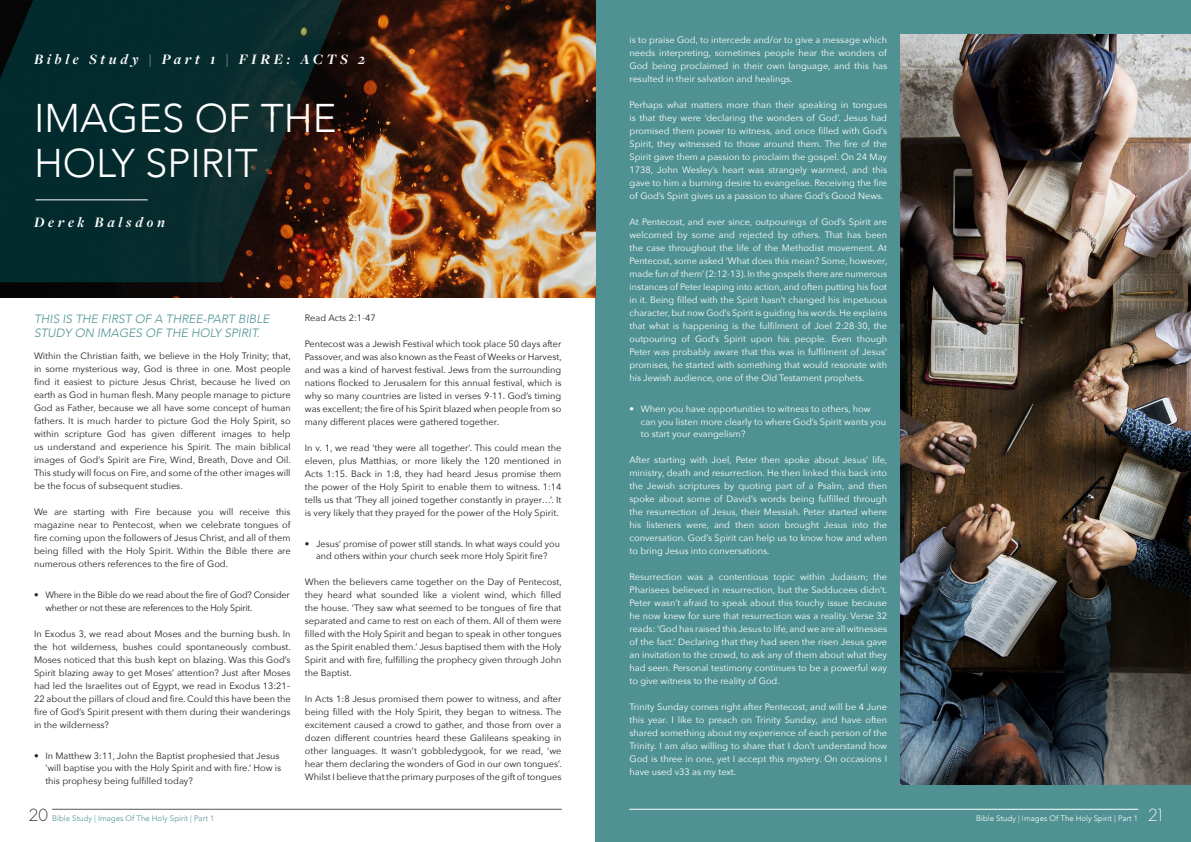
<style>
.page{position:relative;width:1191px;height:842px;background:#fff}
.page>*{position:absolute;margin:0;border:0;box-sizing:border-box;transform-origin:0 0}
.Header_Title{font:300 40px/45px "Avenir";color:#fff}
.t1{font:300 16px "Neue Einstellung";color:#231f20}
.t2{font:300 16px "Neue Einstellung";color:#fff}
.Header_-_Author_Name{font:italic 700 15px "Freight Disp Pro";letter-spacing:.25em;color:#fff}
.Subheading{font:italic 300 12px/14px "Avenir";color:#509293}
.Body{font:9.2px/13px "Avenir Next";color:#231f20;text-align:justify}
.Body-2{font:9.2px/13px "Avenir Next";color:#fff;text-align:justify}
.Body-3{font:9.2px/12.5px "Avenir Next";letter-spacing:-.02em;color:#231f20}
.t3{font:300 7.9px "Avenir";color:#fff}
.t4{font:300 7.9px "Avenir";color:#509293}
</style>
<div class="page">
<div style="left:595px;top:0;width:596px;height:842px;background:#509293"></div>
<img style="left:0;top:0;width:595px;height:297px">
<svg style="left:0;top:0;width:380px;height:282px;background:#192a27"></svg>
<hr style="left:35px;top:200px;width:113px;height:1px;background:#fff">
<hr style="left:629px;top:809px;width:509px;height:1px;background:#fff">
<hr style="left:52px;top:809px;width:509px;height:1px;background:#545557">
<img style="left:900px;top:34px;width:291px;height:751px">
<p class="Header_-_Author_Name" style="left:34px;top:49px;width:332px">Bible Study | Part 1 | FIRE: ACTS 2</p>
<p class="Header_Title" style="left:34px;top:95px;width:304px">IMAGES OF THE<br>HOLY SPIRIT</p>
<p class="Header_-_Author_Name" style="left:34px;top:212px;width:132px">Derek Balsdon</p>
<p class="Subheading" style="left:34px;top:312px;width:237px">THIS IS THE FIRST OF A THREE-PART BIBLE<br>STUDY ON IMAGES OF THE HOLY SPIRIT.</p>
<p class="Body" style="left:34px;top:349px;width:258px">Within the Christian faith, we believe in the Holy Trinity; that, in some mysterious way, God is three in one. Most people find it easiest to picture Jesus Christ, because he lived on earth as God in human flesh. Many people manage to picture God as Father, because we all have some concept of human fathers. It is much harder to picture God the Holy Spirit, so within scripture God has given different images to help us understand and experience his Spirit. The main biblical images of God’s Spirit are Fire, Wind, Breath, Dove and Oil.<br>This study will focus on Fire, and some of the other images will be the focus of subsequent studies.</p>
<p class="Body" style="left:34px;top:505px;width:258px">We are starting with Fire because you will receive this magazine near to Pentecost, when we celebrate tongues of fire coming upon the followers of Jesus Christ, and all of them being filled with the Holy Spirit. Within the Bible there are numerous others references to the fire of God.</p>
<p class="Body-3" style="left:45px;top:588px;width:246px;text-indent:-11px">• Where in the Bible do we read about the fire of God? Consider whether or not these are references to the Holy Spirit.</p>
<p class="Body" style="left:34px;top:626px;width:258px">In Exodus 3, we read about Moses and the burning bush. In the hot wilderness, bushes could spontaneously combust.<br>Moses noticed that this bush kept on blazing. Was this God’s Spirit blazing away to get Moses’ attention? Just after Moses had led the Israelites out of Egypt, we read in Exodus 13:21– 22 about the pillars of cloud and fire. Could this have been the fire of God’s Spirit present with them during their wanderings in the wilderness?</p>
<p class="Body" style="left:45px;top:749px;width:237px;line-height:12.5px;text-align:left;text-indent:-11px">• In Matthew 3:11, John the Baptist prophesied that Jesus ‘will baptise you with the Holy Spirit and with fire.’ How is this prophesy being fulfilled today?</p>
<p class="Body" style="left:305px;top:310px;width:72px">Read Acts 2:1-47</p>
<p class="Body" style="left:305px;top:336px;width:258px">Pentecost was a Jewish Festival which took place 50 days after Passover, and was also known as the Feast of Weeks or Harvest, and was a kind of harvest festival. Jews from the surrounding nations flocked to Jerusalem for this annual festival, which is why so many countries are listed in verses 9-11. God’s timing was excellent; the fire of his Spirit blazed when people from so many different places were gathered together.</p>
<p class="Body" style="left:305px;top:440px;width:258px">In v. 1, we read ‘they were all together’. This could mean the eleven, plus Matthias, or more likely the 120 mentioned in Acts 1:15. Back in 1:8, they had heard Jesus promise them the power of the Holy Spirit to enable them to witness. 1:14 tells us that ‘They all joined together constantly in prayer…’. It is very likely that they prayed for the power of the Holy Spirit.</p>
<p class="Body" style="left:305px;top:537px;width:257px;line-height:12.5px;text-align:center">• Jesus’ promise of power still stands. In what ways could you and others within your church seek more Holy Spirit fire?</p>
<p class="Body" style="left:305px;top:575px;width:258px">When the believers came together on the Day of Pentecost, they heard what sounded like a violent wind, which filled the house. ‘They saw what seemed to be tongues of fire that separated and came to rest on each of them. All of them were filled with the Holy Spirit and began to speak in other tongues as the Spirit enabled them.’ Jesus baptised them with the Holy Spirit and with fire, fulfilling the prophecy given through John the Baptist.</p>
<p class="Body" style="left:305px;top:692px;width:258px">In Acts 1:8 Jesus promised them power to witness, and after being filled with the Holy Spirit, they began to witness. The excitement caused a crowd to gather, and those from over a dozen different countries heard these Galileans speaking in other languages. It wasn’t gobbledygook, for we read, ‘we hear them declaring the wonders of God in our own tongues’.<br>Whilst I believe that the primary purposes of the gift of tongues</p>
<p class="Body-2" style="left:629px;top:33px;width:259px">is to praise God, to intercede and/or to give a message which needs interpreting, sometimes people hear the wonders of God being proclaimed in their own language, and this has resulted in their salvation and healings.</p>
<p class="Body-2" style="left:629px;top:98px;width:259px">Perhaps what matters more than their speaking in tongues is that they were ‘declaring the wonders of God’. Jesus had promised them power to witness, and once filled with God’s Spirit, they witnessed to those around them. The fire of the Spirit gave them a passion to proclaim the gospel. On 24 May 1738, John Wesley’s heart was strangely warmed, and this gave to him a burning desire to evangelise. Receiving the fire of God’s Spirit gives us a passion to share God’s Good News.</p>
<p class="Body-2" style="left:629px;top:215px;width:259px">At Pentecost, and ever since, outpourings of God’s Spirit are welcomed by some and rejected by others. That has been the case throughout the life of the Methodist movement. At Pentecost, some asked ‘What does this mean? Some, however, made fun of them’ (2:12-13). In the gospels there are numerous instances of Peter leaping into action, and often putting his foot in it. Being filled with the Spirit hasn’t changed his impetuous character, but now God’s Spirit is guiding his words. He explains that what is happening is the fulfilment of Joel 2:28-30, the outpouring of God’s Spirit upon his people. Even though Peter was probably aware that this was in fulfilment of Jesus’ promises, he started with something that would resonate with his Jewish audience, one of the Old Testament prophets.</p>
<p class="Body-2" style="left:641px;top:403px;width:247px;line-height:12.5px;text-align:left;text-indent:-11px">• When you have opportunities to witness to others, how can you listen more clearly to where God’s Spirit wants you to start your evangelism?</p>
<p class="Body-2" style="left:629px;top:453px;width:259px">After starting with Joel, Peter then spoke about Jesus’ life, ministry, death and resurrection. He then linked this back into the Jewish scriptures by quoting part of a Psalm, and then spoke about some of David’s words being fulfilled through the resurrection of Jesus, their Messiah. Peter started where his listeners were, and then soon brought Jesus into the conversation. God’s Spirit can help us to know how and when to bring Jesus into conversations.</p>
<p class="Body-2" style="left:629px;top:570px;width:259px">Resurrection was a contentious topic within Judaism; the Pharisees believed in resurrection, but the Sadducees didn’t.<br>Peter wasn’t afraid to speak about this touchy issue because he now knew for sure that resurrection was a reality. Verse 32 reads: ‘God has raised this Jesus to life, and we are all witnesses of the fact.’ Declaring that they had seen the risen Jesus gave an invitation to the crowd, to ask any of them about what they had seen. Personal testimony continues to be a powerful way to give witness to the reality of God.</p>
<p class="Body-2" style="left:629px;top:700px;width:259px">Trinity Sunday comes right after Pentecost, and will be 4 June this year. I like to preach on Trinity Sunday, and have often shared something about my experience of each person of the Trinity. I am also willing to share that I don’t understand how God is three in one, yet I accept this mystery. On occasions I have used v33 as my text.</p>
<h2 class="t1" style="left:28px;top:805px;width:22px">20</h2>
<p class="t4" style="left:52px;top:814px;width:163px">Bible Study | Images Of The Holy Spirit | Part 1</p>
<p class="t2" style="left:1148px;top:805px;width:16px">21</p>
<p class="t3" style="left:976px;top:814px;width:163px">Bible Study | Images Of The Holy Spirit | Part 1</p>
</div>
